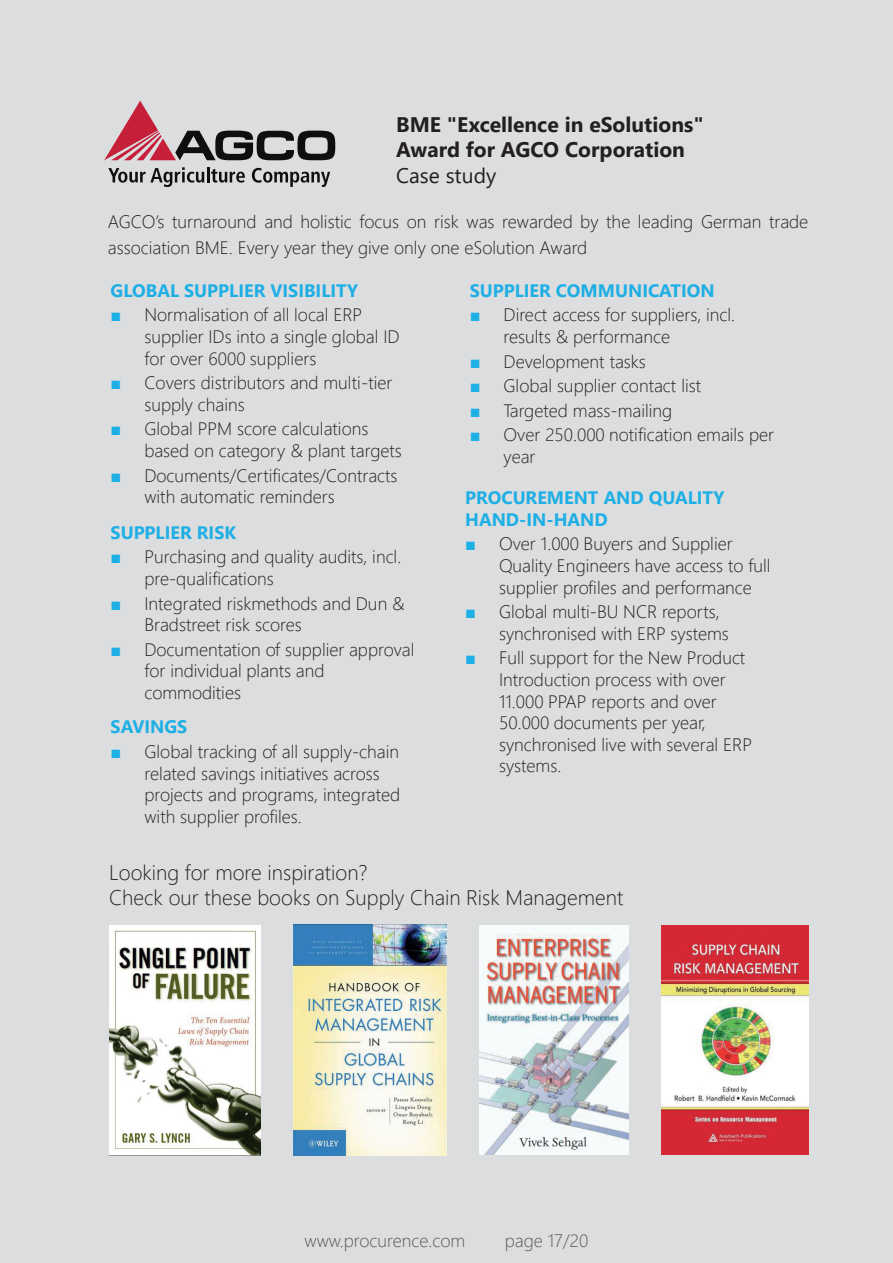
<style>
.page{position:relative;width:893px;height:1263px;background:#dcdddf}
.page>*{position:absolute;margin:0;border:0;box-sizing:border-box;transform-origin:0 0}
.t1{font:300 21px/25.2px "Segoe UI";color:#231f20}
.t2{font:700 21px/25.2px "Segoe UI";color:#231f20}
.t3{font:21px "Segoe UI";color:#231f20}
.t4{font:300 18px/21.6px "Segoe UI";color:#231f20}
.t5{font:700 18px/21.6px "Segoe UI";color:#1dafe5}
.t6{font:300 18px "Segoe UI";color:#57585a}
.s1{font-family:"Arial";font-weight:400;color:#1dafe5}
</style>
<div class="page">
<img style="left:479px;top:925px;width:149px;height:230px">
<img style="left:109px;top:925px;width:152px;height:230px">
<img style="left:294px;top:924px;width:152px;height:231px">
<img style="left:661px;top:925px;width:147px;height:230px">
<svg style="left:108px;top:167px;width:137px;height:20px"></svg>
<svg style="left:252px;top:168px;width:78px;height:19px"></svg>
<svg style="left:104px;top:101px;width:231px;height:59px"></svg>
<p class="t2" style="left:396px;top:111px;width:309px">BME "Excellence in eSolutions"<br>Award for AGCO Corporation</p>
<p class="t3" style="left:396px;top:155px;width:102px">Case study</p>
<p class="t4" style="left:108px;top:207px;width:702px;line-height:26px">AGCO’s turnaround and holistic focus on risk was rewarded by the leading German trade association BME. Every year they give only one eSolution Award</p>
<p class="t5" style="left:111px;top:278px;width:249px">GLOBAL SUPPLIER VISIBILITY</p>
<p class="t4" style="left:144px;top:302px;width:257px;text-indent:-34px"><span class="s1">■</span> Normalisation of all local ERP supplier IDs into a single global ID for over 6000 suppliers</p>
<p class="t4" style="left:144px;top:370px;width:250px;text-indent:-34px"><span class="s1">■</span> Covers distributors and multi-tier supply chains</p>
<p class="t4" style="left:144px;top:416px;width:259px;text-indent:-34px"><span class="s1">■</span> Global PPM score calculations based on category &amp; plant targets</p>
<p class="t4" style="left:144px;top:463px;width:255px;text-indent:-34px"><span class="s1">■</span> Documents/Certificates/Contracts with automatic reminders</p>
<p class="t5" style="left:111px;top:520px;width:127px">SUPPLIER RISK</p>
<p class="t4" style="left:144px;top:544px;width:258px;text-indent:-34px"><span class="s1">■</span> Purchasing and quality audits, incl. pre-qualifications</p>
<p class="t4" style="left:144px;top:591px;width:262px;text-indent:-34px"><span class="s1">■</span> Integrated riskmethods and Dun &amp;<br>Bradstreet risk scores</p>
<p class="t4" style="left:144px;top:637px;width:271px;text-indent:-34px"><span class="s1">■</span> Documentation of supplier approval for individual plants and commodities</p>
<p class="t5" style="left:111px;top:715px;width:78px">SAVINGS</p>
<p class="t4" style="left:144px;top:739px;width:257px;text-indent:-34px"><span class="s1">■</span> Global tracking of all supply-chain related savings initiatives across projects and programs, integrated with supplier profiles.</p>
<p class="t5" style="left:470px;top:278px;width:247px">SUPPLIER COMMUNICATION</p>
<p class="t4" style="left:504px;top:302px;width:233px;text-indent:-34px"><span class="s1">■</span> Direct access for suppliers, incl. results &amp; performance</p>
<p class="t4" style="left:470px;top:349px;width:178px"><span class="s1">■</span> Development tasks</p>
<p class="t4" style="left:470px;top:373px;width:233px"><span class="s1">■</span> Global supplier contact list</p>
<p class="t4" style="left:470px;top:398px;width:204px"><span class="s1">■</span> Targeted mass-mailing</p>
<p class="t4" style="left:504px;top:422px;width:272px;text-indent:-34px"><span class="s1">■</span> Over 250.000 notification emails per year</p>
<p class="t5" style="left:465px;top:485px;width:261px">PROCUREMENT AND QUALITY<br>HAND-IN-HAND</p>
<p class="t4" style="left:499px;top:531px;width:273px;text-indent:-34px"><span class="s1">■</span> Over 1.000 Buyers and Supplier<br>Quality Engineers have access to full supplier profiles and performance</p>
<p class="t4" style="left:499px;top:599px;width:231px;text-indent:-34px"><span class="s1">■</span> Global multi-BU NCR reports, synchronised with ERP systems</p>
<p class="t4" style="left:499px;top:645px;width:255px;text-indent:-34px"><span class="s1">■</span> Full support for the New Product<br>Introduction process with over<br>11.000 PPAP reports and over<br>50.000 documents per year, synchronised live with several ERP systems.</p>
<p class="t1" style="left:109px;top:858px;width:516px">Looking for more inspiration?<br>Check our these books on Supply Chain Risk Management</p>
<p class="t6" style="left:304px;top:1224px;width:162px">www.procurence.com</p>
<p class="t6" style="left:505px;top:1224px;width:85px">page 17/20</p>
</div>
